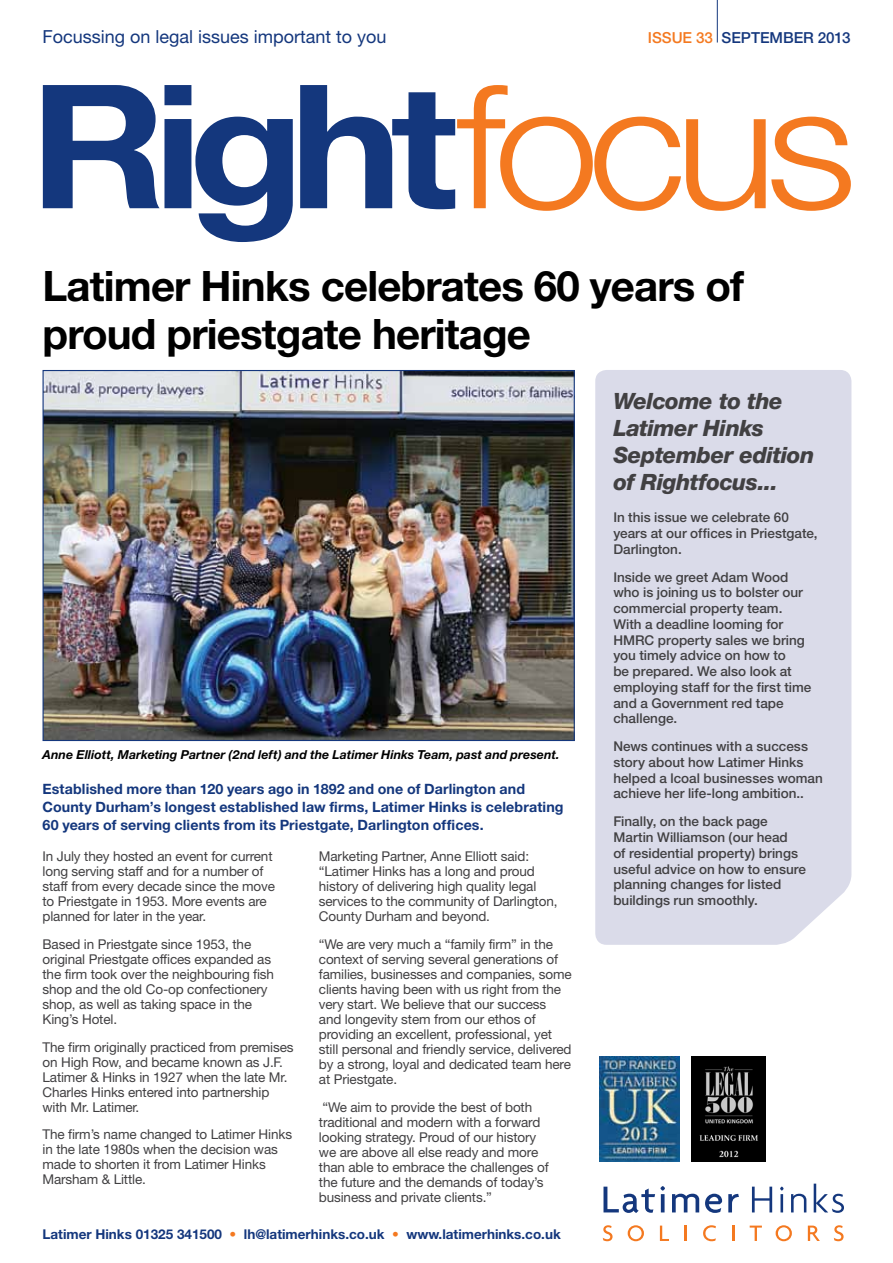
<style>
.page{position:relative;width:893px;height:1263px;background:#fff}
.page>*{position:absolute;margin:0;border:0;box-sizing:border-box;transform-origin:0 0}
.t1{font:700 42px/48px "Helvetica Neue";letter-spacing:-.02em;color:#000}
.t2{font:italic 800 22.5px/27px "Helvetica Neue";letter-spacing:-.025em;color:#414042}
.t3{font:18px "Helvetica Neue";color:#14377d}
.t4{font:500 15.15px "Helvetica Neue";color:#14377d}
.t5{font:700 14.25px/18px "Helvetica Neue";letter-spacing:.005em;color:#14377d}
.t6{font:13.5px/15px "Helvetica Neue";letter-spacing:-.01em;color:#414042}
.t7{font:500 13.5px/15.8px "Helvetica Neue";color:#414042}
.t8{font:700 13.5px "Helvetica Neue";color:#14377d}
.t9{font:italic 700 12.3px "Helvetica Neue";color:#000}
.s1{color:#f47920}
</style>
<div class="page">
<div style="left:595px;top:370px;width:256px;height:575px;background:#dadbe9"></div>
<svg style="left:603px;top:1186px;width:62px;height:27px"></svg>
<svg style="left:661px;top:1194px;width:4px;height:18px"></svg>
<svg style="left:672px;top:1194px;width:27px;height:18px"></svg>
<svg style="left:705px;top:1194px;width:17px;height:19px"></svg>
<svg style="left:728px;top:1194px;width:11px;height:18px"></svg>
<svg style="left:752px;top:1186px;width:20px;height:26px"></svg>
<hr style="left:780px;top:1194px;width:3px;height:18px;background:#14377d">
<svg style="left:791px;top:1194px;width:15px;height:18px"></svg>
<svg style="left:814px;top:1183px;width:30px;height:30px"></svg>
<svg style="left:603px;top:1225px;width:9px;height:16px"></svg>
<svg style="left:628px;top:1225px;width:16px;height:16px"></svg>
<svg style="left:660px;top:1225px;width:9px;height:16px"></svg>
<hr style="left:684px;top:1225px;width:3px;height:16px;background:#f47920">
<svg style="left:703px;top:1225px;width:13px;height:16px"></svg>
<svg style="left:732px;top:1225px;width:2px;height:16px"></svg>
<svg style="left:750px;top:1225px;width:12px;height:16px"></svg>
<svg style="left:776px;top:1225px;width:16px;height:16px"></svg>
<svg style="left:808px;top:1225px;width:12px;height:16px"></svg>
<svg style="left:834px;top:1225px;width:10px;height:16px"></svg>
<img style="left:692px;top:1057px;width:74px;height:105px">
<img style="left:600px;top:1057px;width:80px;height:105px">
<img style="left:45px;top:372px;width:528px;height:367px">
<svg style="left:457px;top:85px;width:394px;height:126px"></svg>
<svg style="left:43px;top:85px;width:412px;height:157px"></svg>
<hr style="left:717px;top:0;width:1px;height:43px;background:#14377d">
<h3 class="t3" style="left:43px;top:25px;width:346px">Focussing on legal issues important to you</h3>
<p class="t4" style="left:648px;top:28px;width:204px"><span class="s1">ISSUE 33</span> SEPTEMBER 2013</p>
<h1 class="t1" style="left:43px;top:261px;width:703px">Latimer Hinks celebrates 60 years of proud priestgate heritage</h1>
<p class="t9" style="left:43px;top:747px;width:519px">Anne Elliott, Marketing Partner (2nd left) and the Latimer Hinks Team, past and present.</p>
<p class="t5" style="left:43px;top:779px;width:523px">Established more than 120 years ago in 1892 and one of Darlington and<br>County Durham’s longest established law firms, Latimer Hinks is celebrating<br>60 years of serving clients from its Priestgate, Darlington offices.</p>
<p class="t6" style="left:43px;top:849px;width:234px">In July they hosted an event for current long serving staff and for a number of staff from every decade since the move to Priestgate in 1953. More events are planned for later in the year.</p>
<p class="t6" style="left:43px;top:936px;width:233px">Based in Priestgate since 1953, the original Priestgate offices expanded as the firm took over the neighbouring fish shop and the old Co-op confectionery shop, as well as taking space in the King’s Hotel.</p>
<p class="t6" style="left:43px;top:1039px;width:253px">The firm originally practiced from premises on High Row, and became known as J.F.<br>Latimer &amp; Hinks in 1927 when the late Mr.<br>Charles Hinks entered into partnership with Mr. Latimer.</p>
<p class="t6" style="left:43px;top:1127px;width:251px">The firm’s name changed to Latimer Hinks in the late 1980s when the decision was made to shorten it from Latimer Hinks Marsham &amp; Little.</p>
<p class="t6" style="left:319px;top:849px;width:240px">Marketing Partner, Anne Elliott said: “Latimer Hinks has a long and proud history of delivering high quality legal services to the community of Darlington, County Durham and beyond.</p>
<p class="t6" style="left:319px;top:936px;width:254px">“We are very much a “family firm” in the context of serving several generations of families, businesses and companies, some clients having been with us right from the very start. We believe that our success and longevity stem from our ethos of providing an excellent, professional, yet still personal and friendly service, delivered by a strong, loyal and dedicated team here at Priestgate.</p>
<p class="t6" style="left:319px;top:1099px;width:231px">“We aim to provide the best of both traditional and modern with a forward looking strategy. Proud of our history we are above all else ready and more than able to embrace the challenges of the future and the demands of today’s business and private clients.”</p>
<p class="t8" style="left:43px;top:1226px;width:520px">Latimer Hinks 01325 341500 <span class="s1">•</span> lh@latimerhinks.co.uk <span class="s1">•</span> www.latimerhinks.co.uk</p>
<h2 class="t2" style="left:613px;top:387px;width:202px">Welcome to the<br>Latimer Hinks<br>September edition of Rightfocus...</h2>
<p class="t7" style="left:613px;top:510px;width:206px">In this issue we celebrate 60 years at our offices in Priestgate,<br>Darlington.</p>
<p class="t7" style="left:613px;top:569px;width:200px">Inside we greet Adam Wood who is joining us to bolster our commercial property team.<br>With a deadline looming for<br>HMRC property sales we bring you timely advice on how to<br>be prepared. We also look at employing staff for the first time and a Government red tape challenge.</p>
<p class="t7" style="left:613px;top:738px;width:211px">News continues with a success story about how Latimer Hinks helped a lcoal businesses woman achieve her life-long ambition..</p>
<p class="t7" style="left:613px;top:813px;width:194px">Finally, on the back page<br>Martin Williamson (our head<br>of residential property) brings useful advice on how to ensure planning changes for listed buildings run smoothly.</p>
</div>
